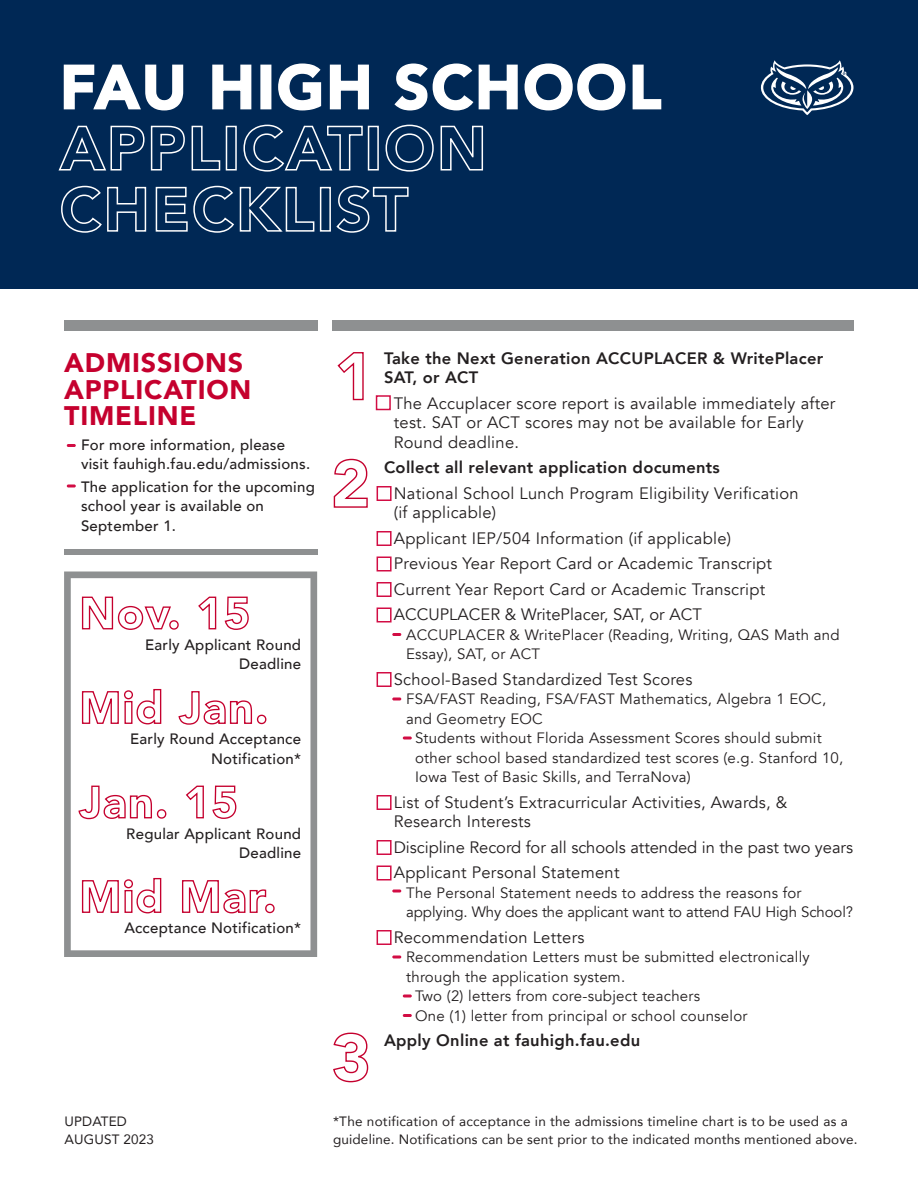
<style>
.page{position:relative;width:918px;height:1188px;background:#fff}
.page>*{position:absolute;margin:0;border:0;box-sizing:border-box;transform-origin:0 0}
.t1{font:900 61.2px "Avenir";letter-spacing:.03em;color:#fff}
.t2{font:900 26.85px/26.8px "Avenir";letter-spacing:.03em;color:#c5002e}
.t3{font:16.5px/19.5px "Avenir";letter-spacing:.015em;color:#231f20}
.t4{font:800 16.5px/19.5px "Avenir";letter-spacing:.02em;color:#231f20}
.t5{font:15px/19.5px "Avenir";letter-spacing:.015em;color:#231f20}
.t6{font:500 15px/19.5px "Avenir";letter-spacing:.015em;color:#231f20;text-align:right}
.t7{font:15px/19.5px "Avenir";letter-spacing:-.005em;color:#231f20}
.t8{font:13.5px/18px "Avenir";letter-spacing:.015em;color:#231f20}
</style>
<div class="page">
<div style="left:376px;top:395px;width:15px;height:15px;border:2px solid #d20d44"></div>
<div style="left:377px;top:531px;width:15px;height:15px;border:2px solid #d20d44"></div>
<div style="left:377px;top:582px;width:15px;height:15px;border:2px solid #d20d44"></div>
<div style="left:377px;top:795px;width:15px;height:15px;border:2px solid #d20d44"></div>
<div style="left:377px;top:866px;width:15px;height:14px;border:2px solid #d20d44"></div>
<div style="left:377px;top:840px;width:15px;height:15px;border:2px solid #d20d44"></div>
<div style="left:377px;top:930px;width:15px;height:15px;border:2px solid #d20d44"></div>
<div style="left:377px;top:486px;width:15px;height:15px;border:2px solid #d20d44"></div>
<div style="left:377px;top:556px;width:15px;height:16px;border:2px solid #d20d44"></div>
<div style="left:377px;top:672px;width:15px;height:15px;border:2px solid #d20d44"></div>
<div style="left:377px;top:608px;width:15px;height:14px;border:2px solid #d20d44"></div>
<div style="left:0;top:0;width:918px;height:289px;background:#002855"></div>
<div style="left:332px;top:321px;width:522px;height:10px;background:#8e9091"></div>
<div style="left:64px;top:321px;width:254px;height:10px;background:#8e9091"></div>
<div style="left:64px;top:549px;width:254px;height:5px;background:#8e9091"></div>
<svg style="left:761px;top:60px;width:92px;height:55px"></svg>
<svg style="left:63px;top:64px;width:121px;height:47px"></svg>
<svg style="left:212px;top:64px;width:40px;height:46px"></svg>
<div style="left:260px;top:65px;width:11px;height:44px;border:2px solid #fff"></div>
<svg style="left:278px;top:63px;width:44px;height:48px"></svg>
<svg style="left:329px;top:64px;width:40px;height:46px"></svg>
<svg style="left:394px;top:63px;width:124px;height:48px"></svg>
<svg style="left:524px;top:63px;width:102px;height:48px"></svg>
<svg style="left:632px;top:64px;width:30px;height:46px"></svg>
<svg style="left:58px;top:125px;width:163px;height:46px"></svg>
<div style="left:226px;top:126px;width:11px;height:45px;border:2px solid #fff"></div>
<svg style="left:243px;top:124px;width:120px;height:48px"></svg>
<div style="left:368px;top:126px;width:11px;height:45px;border:2px solid #fff"></div>
<svg style="left:385px;top:124px;width:49px;height:48px"></svg>
<svg style="left:440px;top:125px;width:44px;height:46px"></svg>
<svg style="left:61px;top:185px;width:86px;height:48px"></svg>
<svg style="left:155px;top:185px;width:160px;height:48px"></svg>
<div style="left:320px;top:187px;width:11px;height:45px;border:2px solid #fff"></div>
<svg style="left:336px;top:185px;width:73px;height:48px"></svg>
<svg style="left:67px;top:444px;width:9px;height:3px"></svg>
<svg style="left:67px;top:484px;width:9px;height:4px"></svg>
<svg style="left:392px;top:633px;width:9px;height:3px"></svg>
<svg style="left:392px;top:956px;width:9px;height:2px"></svg>
<svg style="left:392px;top:890px;width:9px;height:2px"></svg>
<svg style="left:403px;top:994px;width:9px;height:4px"></svg>
<svg style="left:403px;top:736px;width:9px;height:4px"></svg>
<svg style="left:403px;top:1014px;width:9px;height:3px"></svg>
<svg style="left:392px;top:698px;width:9px;height:2px"></svg>
<svg style="left:64px;top:572px;width:253px;height:385px"></svg>
<svg style="left:337px;top:352px;width:27px;height:49px"></svg>
<svg style="left:333px;top:458px;width:35px;height:50px"></svg>
<svg style="left:333px;top:1032px;width:36px;height:51px"></svg>
<svg style="left:81px;top:596px;width:99px;height:35px"></svg>
<svg style="left:197px;top:596px;width:20px;height:34px"></svg>
<svg style="left:224px;top:596px;width:26px;height:35px"></svg>
<svg style="left:81px;top:688px;width:81px;height:37px"></svg>
<svg style="left:178px;top:690px;width:89px;height:35px"></svg>
<svg style="left:81px;top:877px;width:81px;height:37px"></svg>
<svg style="left:181px;top:879px;width:95px;height:35px"></svg>
<svg style="left:78px;top:785px;width:89px;height:35px"></svg>
<svg style="left:185px;top:785px;width:20px;height:34px"></svg>
<svg style="left:211px;top:785px;width:26px;height:35px"></svg>
<h1 class="t1" style="left:60px;top:35px;width:603px">FAU HIGH SCHOOL</h1>
<h2 class="t2" style="left:64px;top:348px;width:189px">ADMISSIONS<br>APPLICATION<br>TIMELINE</h2>
<p class="t6" style="left:81px;top:434px;width:231px;text-align:left">For more information, please visit fauhigh.fau.edu/admissions.</p>
<p class="t6" style="left:81px;top:476px;width:235px;text-align:left">The application for the upcoming school year is available on<br>September 1.</p>
<p class="t6" style="left:145px;top:634px;width:157px">Early Applicant Round<br>Deadline</p>
<p class="t6" style="left:130px;top:729px;width:172px">Early Round Acceptance<br>Notification*</p>
<p class="t6" style="left:126px;top:823px;width:176px">Regular Applicant Round<br>Deadline</p>
<p class="t6" style="left:124px;top:918px;width:178px">Acceptance Notification*</p>
<p class="t4" style="left:384px;top:349px;width:441px">Take the Next Generation ACCUPLACER &amp; WritePlacer<br>SAT, or ACT</p>
<p class="t3" style="left:394px;top:394px;width:443px">The Accuplacer score report is available immediately after test. SAT or ACT scores may not be available for Early<br>Round deadline.</p>
<p class="t4" style="left:384px;top:458px;width:337px">Collect all relevant application documents</p>
<p class="t3" style="left:394px;top:484px;width:406px">National School Lunch Program Eligibility Verification (if applicable)</p>
<p class="t3" style="left:394px;top:526px;width:380px;line-height:25.5px">Applicant IEP/504 Information (if applicable)<br>Previous Year Report Card or Academic Transcript Current Year Report Card or Academic Transcript ACCUPLACER &amp; WritePlacer, SAT, or ACT</p>
<p class="t5" style="left:406px;top:625px;width:435px">ACCUPLACER &amp; WritePlacer (Reading, Writing, QAS Math and<br>Essay), SAT, or ACT</p>
<p class="t3" style="left:394px;top:670px;width:300px">School-Based Standardized Test Scores</p>
<p class="t5" style="left:406px;top:690px;width:422px">FSA/FAST Reading, FSA/FAST Mathematics, Algebra 1 EOC,</p>
<p class="t5" style="left:406px;top:709px;width:138px">and Geometry EOC</p>
<p class="t5" style="left:415px;top:729px;width:408px">Students without Florida Assessment Scores should submit</p>
<p class="t5" style="left:415px;top:748px;width:430px">other school based standardized test scores (e.g. Stanford 10,</p>
<p class="t5" style="left:415px;top:768px;width:277px">Iowa Test of Basic Skills, and TerraNova)</p>
<p class="t3" style="left:394px;top:793px;width:395px">List of Student’s Extracurricular Activities, Awards, &amp;<br>Research Interests</p>
<p class="t3" style="left:394px;top:835px;width:461px;line-height:25.5px">Discipline Record for all schools attended in the past two years<br>Applicant Personal Statement</p>
<p class="t7" style="left:406px;top:883px;width:448px">The Personal Statement needs to address the reasons for applying. Why does the applicant want to attend FAU High School?</p>
<p class="t3" style="left:394px;top:928px;width:192px">Recommendation Letters</p>
<p class="t5" style="left:406px;top:948px;width:405px">Recommendation Letters must be submitted electronically</p>
<p class="t5" style="left:406px;top:967px;width:221px">through the application system.</p>
<p class="t5" style="left:415px;top:987px;width:287px">Two (2) letters from core-subject teachers</p>
<p class="t5" style="left:415px;top:1006px;width:334px">One (1) letter from principal or school counselor</p>
<p class="t4" style="left:384px;top:1031px;width:258px">Apply Online at fauhigh.fau.edu</p>
<p class="t8" style="left:64px;top:1112px;width:91px">UPDATED<br>AUGUST 2023</p>
<p class="t8" style="left:333px;top:1112px;width:526px">*The notification of acceptance in the admissions timeline chart is to be used as a guideline. Notifications can be sent prior to the indicated months mentioned above.</p>
</div>
